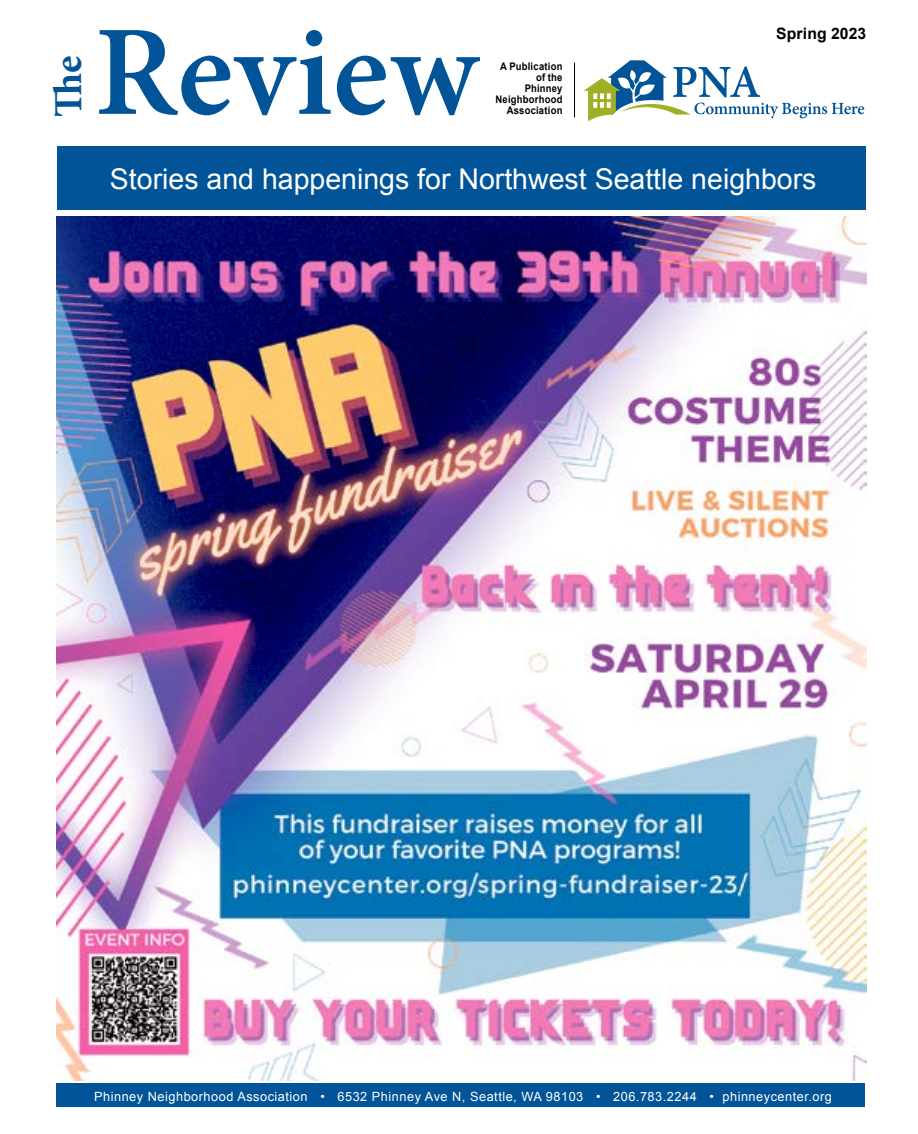
<style>
.page{position:relative;width:918px;height:1134px;background:#fff}
.page>*{position:absolute;margin:0;border:0;box-sizing:border-box;transform-origin:0 0}
.t1{font:600 128.7px "Minion Pro";letter-spacing:.01em;color:#005497}
.t2{font:28.5px "Arial";color:#fff}
.t3{font:700 15.75px "Arial";letter-spacing:.005em;color:#000}
.t4{font:12.75px "Arial";letter-spacing:.04em;color:#fff}
.t5{font:700 10.5px/11.1px "Arial";letter-spacing:.02em;color:#000;text-align:right;scale:.9 1}
</style>
<div class="page">
<hr style="left:574px;top:63px;width:1px;height:54px;background:#000">
<div style="left:57px;top:146px;width:809px;height:64px;background:#005497"></div>
<div style="left:56px;top:1084px;width:809px;height:23px;background:#005497"></div>
<svg style="left:584px;top:60px;width:280px;height:61px"></svg>
<img style="left:56px;top:217px;width:810px;height:863px">
<h1 class="t1" style="left:94px;top:-16px;width:385px">Review</h1>
<p class="t5" style="left:496px;top:61px;width:76px">A Publication of the<br>Phinney<br>Neighborhood</p>
<p class="t5" style="left:507px;top:105px;width:63px">Association</p>
<p class="t3" style="left:776px;top:23px;width:91px">Spring 2023</p>
<h2 class="t2" style="left:110px;top:160px;width:708px">Stories and happenings for Northwest Seattle neighbors</h2>
<p class="t4" style="left:94px;top:1088px;width:739px">Phinney Neighborhood Association • 6532 Phinney Ave N, Seattle, WA 98103 • 206.783.2244 • phinneycenter.org</p>
</div>
